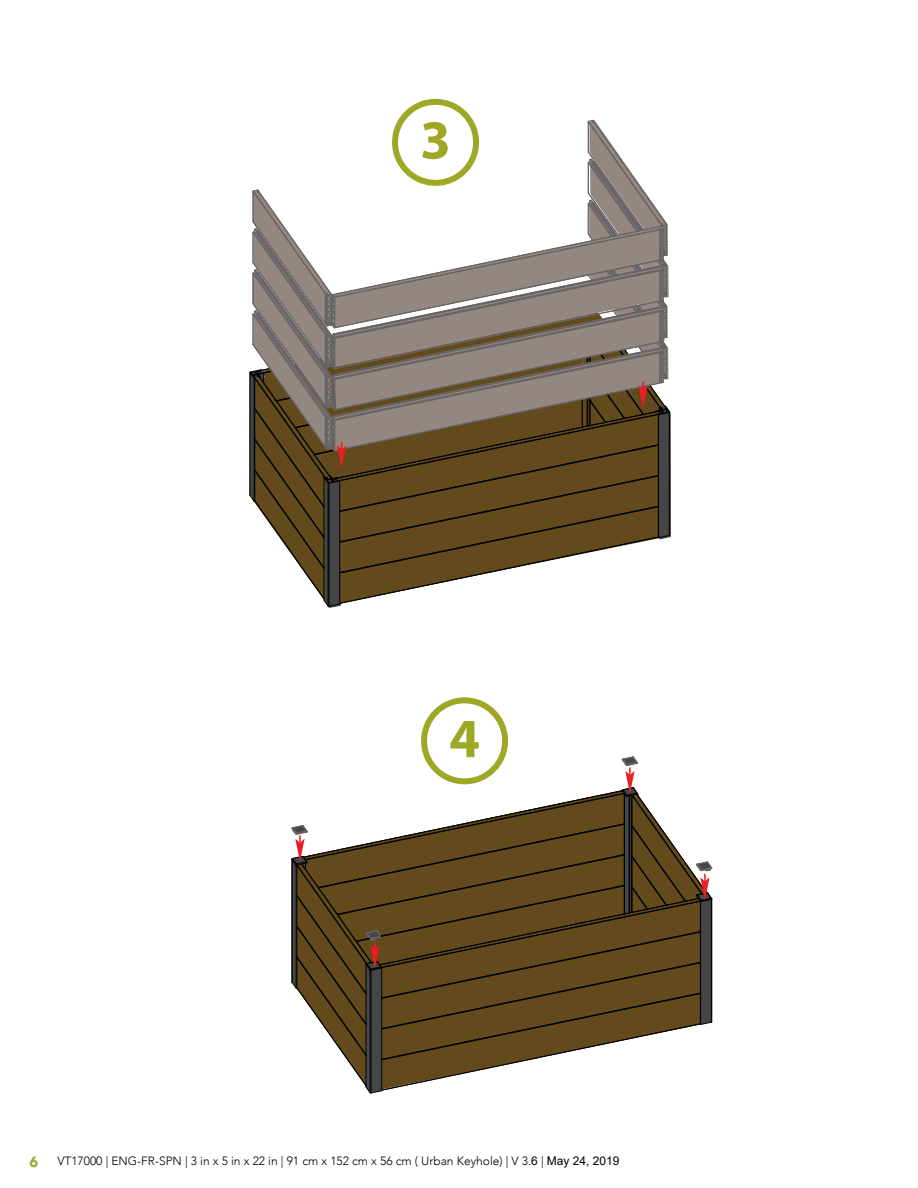
<style>
.page{position:relative;width:918px;height:1188px;background:#fff}
.page>*{position:absolute;margin:0;border:0;box-sizing:border-box;transform-origin:0 0}
.t1{font:700 55.5px "Myriad Pro";color:#9fa727}
.t2{font:900 15px "Avenir";color:#97a93a}
.t3{font:300 12px "Avenir";color:#000}
.s1{font-family:"Arial";font-weight:400}
</style>
<div class="page">
<svg style="left:291px;top:756px;width:421px;height:338px"></svg>
<svg style="left:249px;top:120px;width:422px;height:488px"></svg>
<div style="left:392px;top:99px;width:87px;height:87px;border:6px solid #9fa727;border-radius:50%"></div>
<div style="left:421px;top:697px;width:87px;height:87px;border:6px solid #9fa727;border-radius:50%"></div>
<h1 class="t1" style="left:420px;top:104px;width:32px">3</h1>
<h1 class="t1" style="left:449px;top:702px;width:32px">4</h1>
<p class="t2" style="left:29px;top:1149px;width:10px">6</p>
<p class="t3" style="left:57px;top:1154px;width:564px">VT17000 | ENG-FR-SPN | 3 in x 5 in x 22 in | 91 cm x 152 cm x 56 cm ( Urban Keyhole) | V 3.<span class="s1">6</span> | <span class="s1">May 24, 2019</span></p>
</div>
